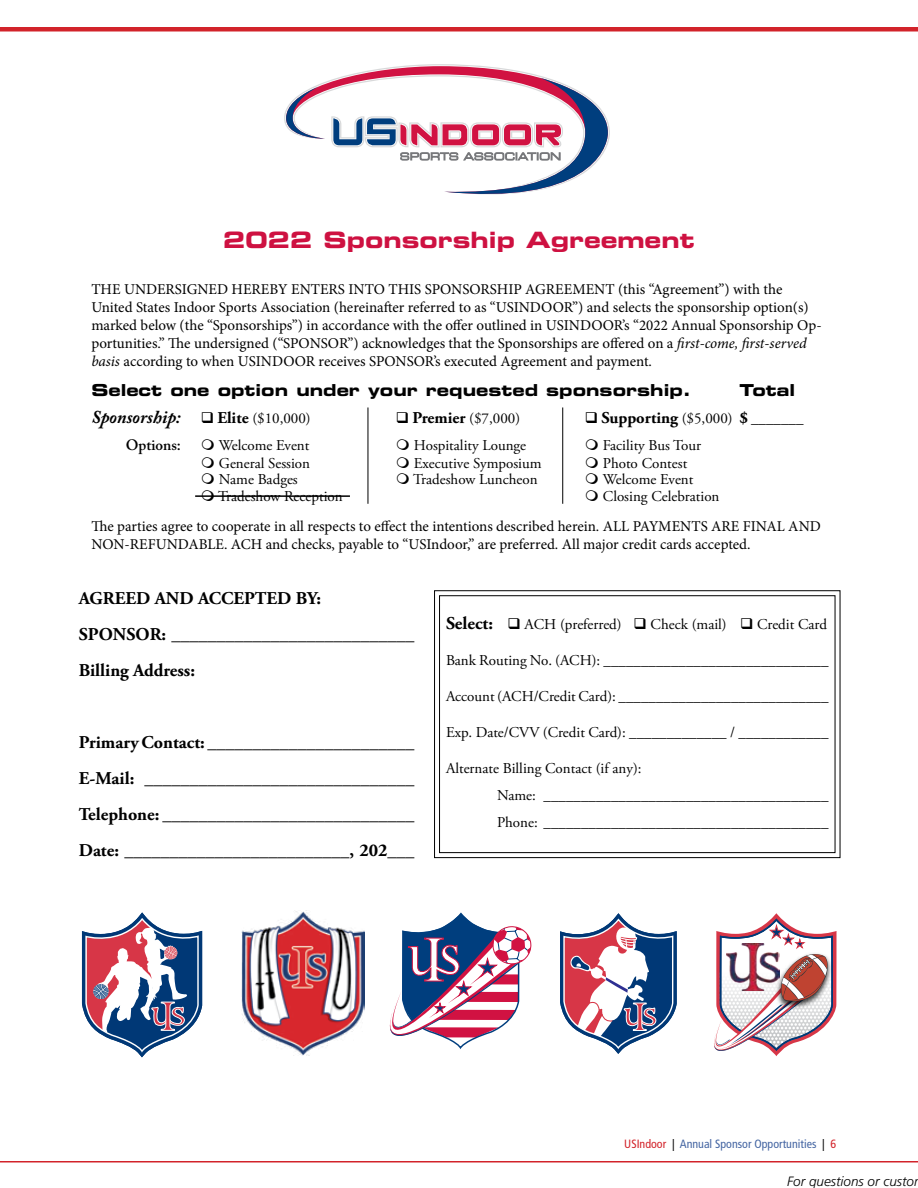
<style>
.page{position:relative;width:918px;height:1188px;background:#fff}
.page>*{position:absolute;margin:0;border:0;box-sizing:border-box;transform-origin:0 0}
.t1{font:22.5px "Eurostile Bold Extended Two";color:#ce1141}
.t2{font:700 18px/36px "Adobe Garamond Pro";color:#000}
.t3{font:italic 700 18px "Adobe Caslon Pro";color:#000}
.t4{font:16.5px "Eurostile Bold Extended Two";color:#000}
.t5{font:700 16.5px "Adobe Garamond Pro";color:#000}
.t6{font:15px/18px "Minion Pro";color:#000}
.t7{font:15px/27px "Adobe Garamond Pro";color:#000}
.t8{font:600 15px "Adobe Caslon Pro";color:#000}
.t9{font:italic 300 13.5px "Frutiger";color:#000}
.t10{font:condensed 12px "Frutiger";color:#4465a2}
.s1{font-style:italic}
.s2{font-family:"Adobe Garamond Pro";font-style:normal;font-size:16.5px}
.s3{font-family:"Adobe Garamond Pro";font-weight:400;font-style:normal;font-size:15px}
.s4{font-weight:700;font-size:16.5px}
.s5{font-weight:400;font-size:15px}
.s6{font-family:"Adobe Caslon Pro";font-weight:600;font-size:15px}
.s7{font-weight:700;font-size:18px}
.s8{color:#d2232a}
.s9{color:#000}
</style>
<div class="page">
<div style="left:0;top:27px;width:918px;height:5px;background:#d2232a"></div>
<hr style="left:0;top:1161px;width:918px;height:1px;background:#d2232a">
<svg style="left:284px;top:64px;width:326px;height:130px"></svg>
<hr style="left:368px;top:407px;width:1px;height:97px;background:#000">
<hr style="left:562px;top:407px;width:1px;height:97px;background:#000">
<hr style="left:195px;top:495px;width:155px;height:2px;background:#000">
<svg style="left:434px;top:590px;width:407px;height:269px"></svg>
<div style="left:439px;top:595px;width:397px;height:258px;border:1px solid #000"></div>
<svg style="left:81px;top:912px;width:122px;height:146px"></svg>
<img style="left:242px;top:911px;width:122px;height:144px">
<img style="left:714px;top:913px;width:123px;height:143px">
<svg style="left:389px;top:912px;width:143px;height:138px"></svg>
<div style="left:464px;top:1047px;width:22px;height:12px;background:#fff"></div>
<svg style="left:560px;top:913px;width:117px;height:141px"></svg>
<svg style="left:202px;top:495px;width:12px;height:2px"></svg>
<h1 class="t1" style="left:223px;top:224px;width:473px">2022 Sponsorship Agreement</h1>
<p class="t6" style="left:91px;top:280px;width:732px">THE UNDERSIGNED HEREBY ENTERS INTO THIS SPONSORSHIP AGREEMENT (this “Agreement”) with the United States Indoor Sports Association (hereinafter referred to as “USINDOOR”) and selects the sponsorship option(s) marked below (the “Sponsorships”) in accordance with the offer outlined in USINDOOR’s “2022 Annual Sponsorship Op&shy;portunities.” The undersigned (“SPONSOR”) acknowledges that the Sponsorships are offered on a <span class="s1">first-come, first-served basis</span> according to when USINDOOR receives SPONSOR’s executed Agreement and payment.</p>
<p class="t4" style="left:91px;top:378px;width:601px">Select one option under your requested sponsorship.</p>
<p class="t4" style="left:739px;top:378px;width:57px">Total</p>
<p class="t3" style="left:91px;top:406px;width:221px">Sponsorship: ❑ <span class="s2">Elite</span> <span class="s3">($10,000)</span></p>
<p class="t7" style="left:396px;top:405px;width:126px">❑ <span class="s4">Premier</span> ($7,000)</p>
<p class="t5" style="left:585px;top:408px;width:220px">❑ Supporting <span class="s5">($5,000)</span> $ <span class="s6">_______</span></p>
<p class="t8" style="left:126px;top:436px;width:57px">Options:</p>
<p class="t7" style="left:219px;top:432px;width:92px">Welcome Event</p>
<p class="t7" style="left:414px;top:432px;width:114px">Hospitality Lounge</p>
<p class="t7" style="left:603px;top:432px;width:100px">Facility Bus Tour</p>
<p class="t7" style="left:219px;top:450px;width:93px">General Session</p>
<p class="t7" style="left:414px;top:450px;width:129px">Executive Symposium</p>
<p class="t7" style="left:603px;top:450px;width:86px">Photo Contest</p>
<p class="t7" style="left:219px;top:467px;width:80px">Name Badges</p>
<p class="t7" style="left:413px;top:467px;width:126px">Tradeshow Luncheon</p>
<p class="t7" style="left:603px;top:467px;width:92px">Welcome Event</p>
<p class="t7" style="left:218px;top:483px;width:126px">Tradeshow Reception</p>
<p class="t7" style="left:603px;top:483px;width:118px">Closing Celebration</p>
<p class="t6" style="left:91px;top:517px;width:731px">The parties agree to cooperate in all respects to effect the intentions described herein. ALL PAYMENTS ARE FINAL AND<br>NON-REFUNDABLE. ACH and checks, payable to “USIndoor,” are preferred. All major credit cards accepted.</p>
<p class="t2" style="left:79px;top:581px;width:337px">AGREED AND ACCEPTED BY:<br>SPONSOR: ___________________________<br>Billing Address:</p>
<p class="t7" style="left:446px;top:611px;width:382px"><span class="s7">Select:</span> ❑ ACH (preferred) ❑ Check (mail) ❑ Credit Card</p>
<p class="t7" style="left:446px;top:647px;width:384px">Bank Routing No. (ACH): ______________________________</p>
<p class="t7" style="left:446px;top:683px;width:384px">Account (ACH/Credit Card): ____________________________</p>
<p class="t7" style="left:446px;top:719px;width:384px">Exp. Date/CVV (Credit Card): _____________ / ____________</p>
<p class="t7" style="left:497px;top:755px;width:333px;text-indent:-51px">Alternate Billing Contact (if any):<br>Name: ______________________________________<br>Phone: ______________________________________</p>
<p class="t2" style="left:79px;top:725px;width:337px;text-align:justify">Primary Contact: _______________________ E-Mail: ______________________________ Telephone: ____________________________ Date: _________________________, 202___</p>
<p class="t10" style="left:624px;top:1137px;width:214px"><span class="s8">USIndoor</span> <span class="s9">|</span> Annual Sponsor Opportunities <span class="s9">|</span> <span class="s8">6</span></p>
<p class="t9" style="left:787px;top:1173px;width:128px">For questions or custo</p>
</div>
